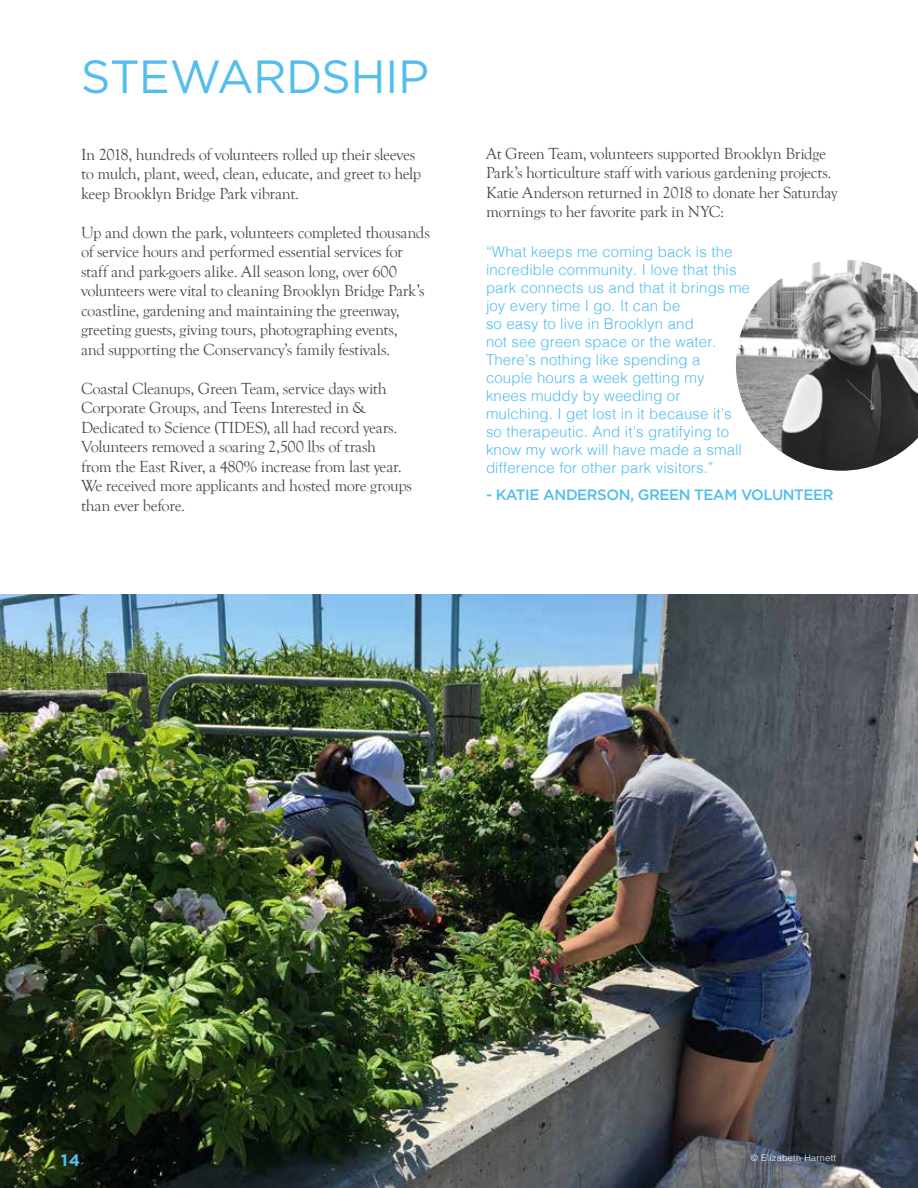
<style>
.page{position:relative;width:918px;height:1188px;background:#fff}
.page>*{position:absolute;margin:0;border:0;box-sizing:border-box;transform-origin:0 0}
.t1{font:46.5px "Gotham";letter-spacing:-.015em;color:#53beed}
.t2{font:16.5px/19.5px "Goudy Old Style T";letter-spacing:-.02em;color:#4b4b4d}
.t3{font:700 16.5px "Gotham";color:#53beed}
.t4{font:300 15px/18px "Helvetica";letter-spacing:.01em;color:#53beed}
.t5{font:500 15px "Gotham";letter-spacing:-.03em;color:#53beed}
.t6{font:300 9px "Helvetica";letter-spacing:.04em;color:#fff}
.s1{color:#4c4c4e}
</style>
<div class="page">
<img style="left:0;top:594px;width:918px;height:594px">
<svg style="left:736px;top:259px;width:182px;height:212px"></svg>
<h1 class="t1" style="left:81px;top:56px;width:350px">STEWARDSHIP</h1>
<p class="t2" style="left:81px;top:145px;width:342px">In 2018, hundreds of volunteers rolled up their sleeves to mulch, plant, weed, clean, educate, and greet to help keep Brooklyn Bridge Park vibrant.</p>
<p class="t2" style="left:81px;top:223px;width:350px">Up and down the park, volunteers completed thousands of service hours and performed essential services for staff and park-goers alike. All season long, over 600 volunteers were vital to cleaning Brooklyn Bridge Park’s coastline, gardening and maintaining the greenway, greeting guests, giving tours, photographing events,<br>and supporting the Conservancy’s family festivals.</p>
<p class="t2" style="left:81px;top:379px;width:333px">Coastal Cleanups, Green Team, service days with Corporate Groups, and Teens Interested in &amp; Dedicated to Science (TIDES), all had record years.<br>Volunteers removed a soaring 2,500 lbs of trash<br>from the East River, a 480% increase from last year.<br>We received more applicants and hosted more groups than ever bef<span class="s1">ore.</span></p>
<p class="t2" style="left:486px;top:145px;width:353px">At Green Team, volunteers supported Brooklyn Bridge Park’s horticulture staff with various gardening projects.<br>Katie Anderson returned in 2018 to donate her Saturday mornings to her favorite park in NYC:</p>
<p class="t4" style="left:486px;top:244px;width:265px">“What keeps me coming back is the incredible community. I love that this park connects us and that it brings me joy every time I go. It can be<br>so easy to live in Brooklyn and<br>not see green space or the water.<br>There’s nothing like spending a couple hours a week getting my<br>knees muddy by weeding or mulching. I get lost in it because it’s so therapeutic. And it’s gratifying to know my work will have made a small difference for other park visitors.”</p>
<p class="t5" style="left:486px;top:488px;width:349px">- KATIE ANDERSON, GREEN TEAM VOLUNTEER</p>
<p class="t3" style="left:61px;top:1153px;width:21px">14</p>
<p class="t6" style="left:751px;top:1154px;width:87px">© Elizabeth Harnett</p>
</div>
